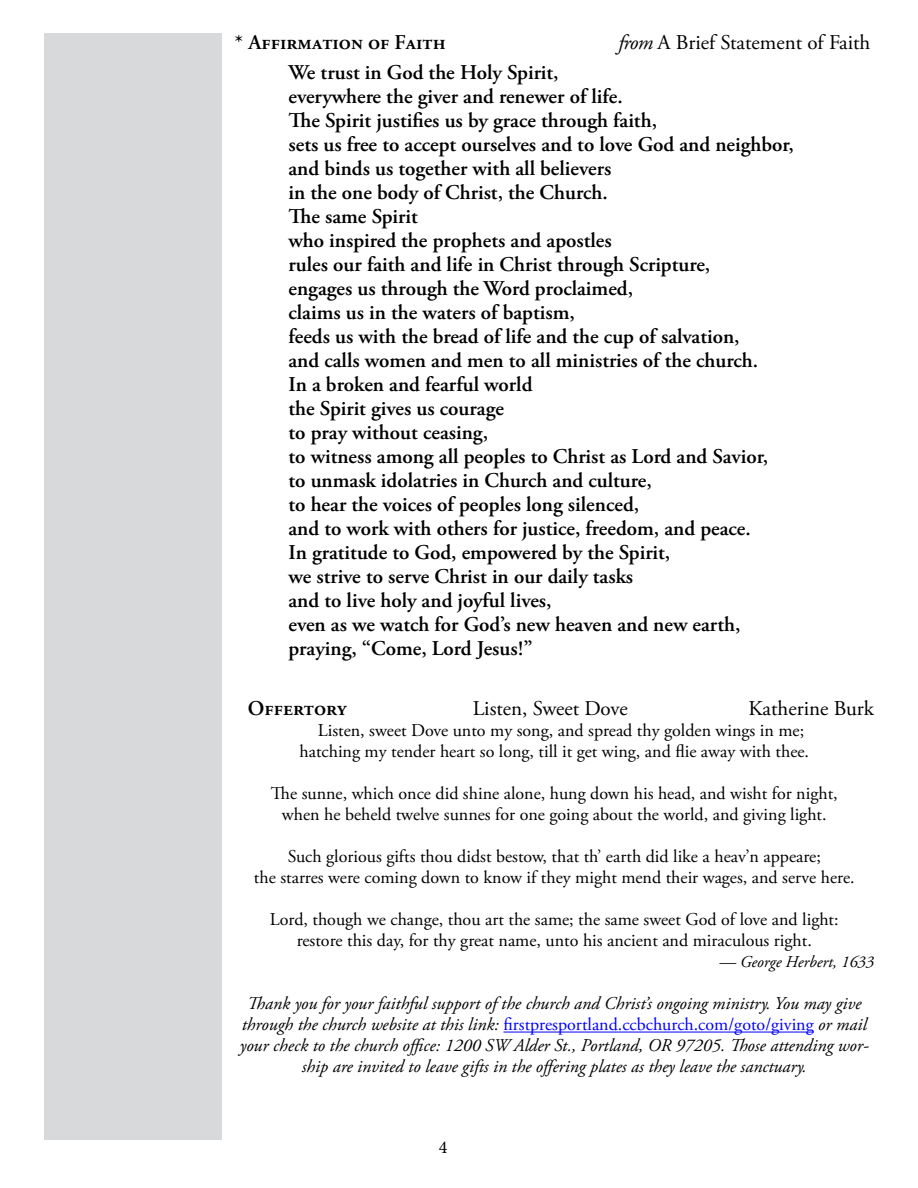
<style>
.page{position:relative;width:918px;height:1188px;background:#fff}
.page>*{position:absolute;margin:0;border:0;box-sizing:border-box;transform-origin:0 0}
.t1{font:600 21px/24px "Adobe Garamond Pro";color:#000}
.t2{font:21px "Adobe Garamond Pro";letter-spacing:-.01em;color:#000}
.t3{font:18px/21px "Adobe Garamond Pro";color:#000;text-align:center}
.t4{font:italic 18px/21px "Adobe Garamond Pro";color:#000;text-align:center}
.t5{font:18px "Minion Pro";color:#000}
.t6{font:italic 16.5px "Adobe Garamond Pro";color:#000}
.s1{font-style:italic}
.s2{font-style:normal;color:#00f}
</style>
<div class="page">
<div style="left:44px;top:33px;width:178px;height:1107px;background:#d8d9da"></div>
<hr style="left:503px;top:1032px;width:311px;height:1px;background:#00f">
<p class="t1" style="left:234px;top:30px;width:213px">* Affirmation of Faith</p>
<p class="t2" style="left:619px;top:29px;width:253px"><span class="s1">from</span> A Brief Statement of Faith</p>
<p class="t1" style="left:288px;top:61px;width:507px">We trust in God the Holy Spirit,<br>everywhere the giver and renewer of life.<br>The Spirit justifies us by grace through faith,<br>sets us free to accept ourselves and to love God and neighbor, and binds us together with all believers<br>in the one body of Christ, the Church.<br>The same Spirit<br>who inspired the prophets and apostles<br>rules our faith and life in Christ through Scripture,<br>engages us through the Word proclaimed,<br>claims us in the waters of baptism,<br>feeds us with the bread of life and the cup of salvation,<br>and calls women and men to all ministries of the church.<br>In a broken and fearful world<br>the Spirit gives us courage<br>to pray without ceasing,<br>to witness among all peoples to Christ as Lord and Savior,<br>to unmask idolatries in Church and culture,<br>to hear the voices of peoples long silenced,<br>and to work with others for justice, freedom, and peace.<br>In gratitude to God, empowered by the Spirit,<br>we strive to serve Christ in our daily tasks<br>and to live holy and joyful lives,<br>even as we watch for God’s new heaven and new earth, praying, “Come, Lord Jesus!”</p>
<p class="t1" style="left:248px;top:697px;width:100px">Offertory</p>
<p class="t2" style="left:473px;top:696px;width:157px">Listen, Sweet Dove</p>
<p class="t2" style="left:748px;top:696px;width:127px">Katherine Burk</p>
<p class="t3" style="left:299px;top:721px;width:511px;text-align:right">Listen, sweet Dove unto my song, and spread thy golden wings in me; hatching my tender heart so long, till it get wing, and flie away with thee.</p>
<p class="t3" style="left:271px;top:784px;width:568px">The sunne, which once did shine alone, hung down his head, and wisht for night, when he beheld twelve sunnes for one going about the world, and giving light.</p>
<p class="t3" style="left:254px;top:847px;width:602px">Such glorious gifts thou didst bestow, that th’ earth did like a heav’n appeare;<br>the starres were coming down to know if they might mend their wages, and serve here.</p>
<p class="t3" style="left:270px;top:910px;width:570px">Lord, though we change, thou art the same; the same sweet God of love and light: restore this day, for thy great name, unto his ancient and miraculous right.</p>
<p class="t6" style="left:720px;top:952px;width:156px">— George Herbert, 1633</p>
<p class="t4" style="left:240px;top:994px;width:630px">Thank you for your faithful support of the church and Christ’s ongoing ministry. You may give through the church website at this link: <span class="s2">firstpresportland.ccbchurch.com/goto/giving</span> or mail your check to the church office: 1200 SW Alder St., Portland, OR 97205. Those attending wor&shy;ship are invited to leave gifts in the offering plates as they leave the sanctuary.</p>
<p class="t5" style="left:439px;top:1136px;width:10px">4</p>
</div>
